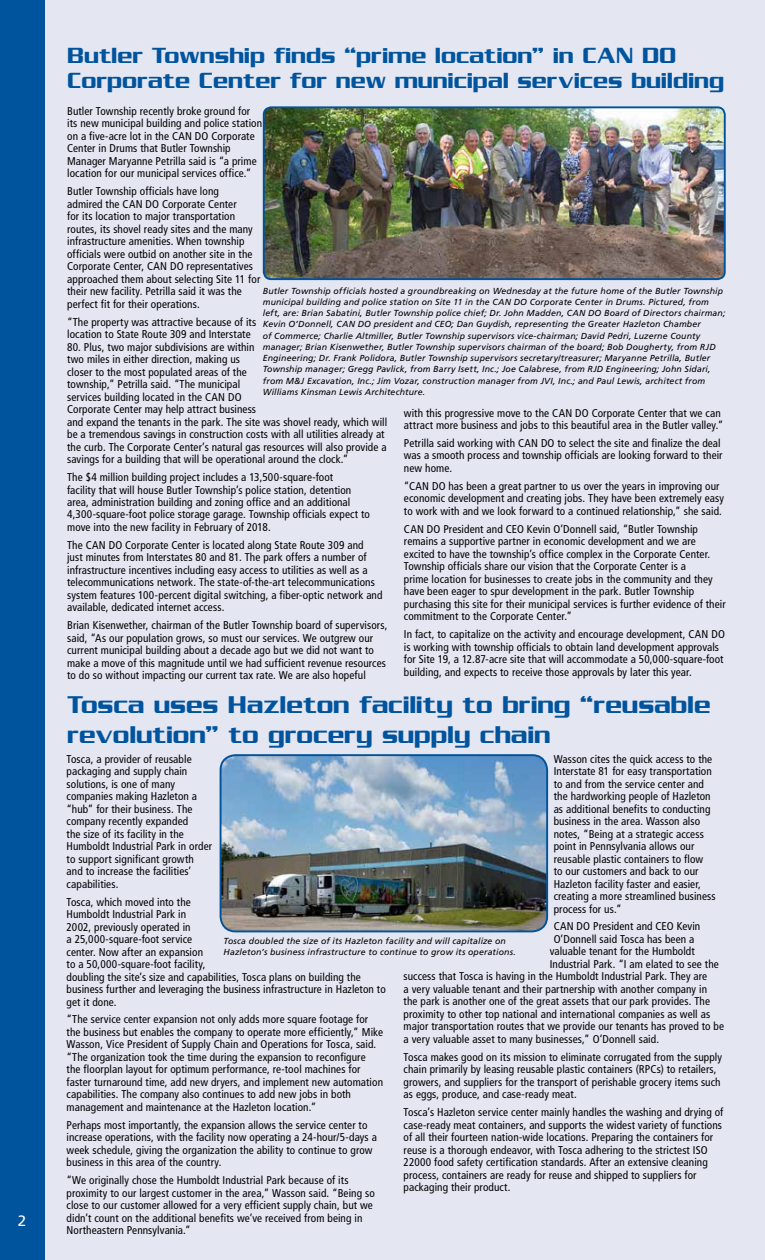
<style>
.page{position:relative;width:765px;height:1260px;background:#fff}
.page>*{position:absolute;margin:0;border:0;box-sizing:border-box;transform-origin:0 0}
.t1{font:26.25px/30px "Serpentine Sans ICG";color:#00549d}
.t2{font:23.75px/25px "Serpentine Sans ICG";color:#00549d}
.t3{font:15px "Frutiger LT Std";color:#fff}
.t4{font:condensed 11.25px/12.5px "Frutiger LT Std";letter-spacing:.01em;color:#000}
.t5{font:italic 8.75px/11.2px "Frutiger LT Std";letter-spacing:.015em;color:#000}
</style>
<div class="page">
<div style="left:0;top:0;width:726px;height:1260px;background:#00549d"></div>
<div style="left:45px;top:0;width:720px;height:1260px;background:#e4e6f2"></div>
<img style="left:264px;top:109px;width:459px;height:170px">
<div style="left:263px;top:106px;width:463px;height:174px;border:2px solid #00539b;border-radius:7px"></div>
<img style="left:221px;top:756px;width:326px;height:175px">
<div style="left:220px;top:754px;width:328px;height:178px;border:2px solid #00539b;border-radius:15px"></div>
<h3 class="t3" style="left:18px;top:1212px;width:10px">2</h3>
<h2 class="t2" style="left:67px;top:43px;width:658px">Butler Township finds “prime location” in CAN DO<br>Corporate Center for new municipal services building</h2>
<p class="t4" style="left:67px;top:105px;width:197px">Butler Township recently broke ground for its new municipal building and police station on a five-acre lot in the CAN DO Corporate Center in Drums that Butler Township Manager Maryanne Petrilla said is “a prime location for our municipal services office.”</p>
<p class="t4" style="left:67px;top:185px;width:195px">Butler Township officials have long<br>admired the CAN DO Corporate Center<br>for its location to major transportation routes, its shovel ready sites and the many infrastructure amenities. When township officials were outbid on another site in the Corporate Center, CAN DO representatives approached them about selecting Site 11 for their new facility. Petrilla said it was the perfect fit for their operations.</p>
<p class="t4" style="left:67px;top:316px;width:191px">“The property was attractive because of its location to State Route 309 and Interstate</p>
<p class="t4" style="left:67px;top:341px;width:322px">80. Plus, two major subdivisions are within<br>two miles in either direction, making us<br>closer to the most populated areas of the<br>township,” Petrilla said. “The municipal<br>services building located in the CAN DO<br>Corporate Center may help attract business<br>and expand the tenants in the park. The site was shovel ready, which will be a tremendous savings in construction costs with all utilities already at the curb. The Corporate Center’s natural gas resources will also provide a savings for a building that will be operational around the clock.”</p>
<p class="t4" style="left:67px;top:471px;width:304px">The $4 million building project includes a 13,500-square-foot<br>facility that will house Butler Township’s police station, detention area, administration building and zoning office and an additional 4,300-square-foot police storage garage. Township officials expect to move into the new facility in February of 2018.</p>
<p class="t4" style="left:67px;top:539px;width:317px">The CAN DO Corporate Center is located along State Route 309 and<br>just minutes from Interstates 80 and 81. The park offers a number of infrastructure incentives including easy access to utilities as well as a telecommunications network. The state-of-the-art telecommunications system features 100-percent digital switching, a fiber-optic network and available, dedicated internet access.</p>
<p class="t4" style="left:67px;top:619px;width:322px">Brian Kisenwether, chairman of the Butler Township board of supervisors, said, “As our population grows, so must our services. We outgrew our current municipal building about a decade ago but we did not want to make a move of this magnitude until we had sufficient revenue resources to do so without impacting our current tax rate. We are also hopeful</p>
<p class="t5" style="left:263px;top:285px;width:464px">Butler Township officials hosted a groundbreaking on Wednesday at the future home of the Butler Township municipal building and police station on Site 11 in the CAN DO Corporate Center in Drums. Pictured, from left, are: Brian Sabatini, Butler Township police chief; Dr. John Madden, CAN DO Board of Directors chairman; Kevin O’Donnell, CAN DO president and CEO; Dan Guydish, representing the Greater Hazleton Chamber<br>of Commerce; Charlie Altmiller, Butler Township supervisors vice-chairman; David Pedri, Luzerne County manager; Brian Kisenwether, Butler Township supervisors chairman of the board; Bob Dougherty, from RJD Engineering; Dr. Frank Polidora, Butler Township supervisors secretary/treasurer; Maryanne Petrilla, Butler Township manager; Gregg Pavlick, from Barry Isett, Inc.; Joe Calabrese, from RJD Engineering; John Sidari, from M&amp;J Excavation, Inc.; Jim Vozar, construction manager from JVI, Inc.; and Paul Lewis, architect from Williams Kinsman Lewis Architechture.</p>
<p class="t4" style="left:404px;top:407px;width:321px">with this progressive move to the CAN DO Corporate Center that we can attract more business and jobs to this beautiful area in the Butler valley.”</p>
<p class="t4" style="left:404px;top:437px;width:320px">Petrilla said working with CAN DO to select the site and finalize the deal was a smooth process and township officials are looking forward to their new home.</p>
<p class="t4" style="left:404px;top:480px;width:322px">“CAN DO has been a great partner to us over the years in improving our economic development and creating jobs. They have been extremely easy to work with and we look forward to a continued relationship,” she said.</p>
<p class="t4" style="left:404px;top:523px;width:323px">CAN DO President and CEO Kevin O’Donnell said, “Butler Township remains a supportive partner in economic development and we are excited to have the township’s office complex in the Corporate Center.<br>Township officials share our vision that the Corporate Center is a<br>prime location for businesses to create jobs in the community and they have been eager to spur development in the park. Butler Township purchasing this site for their municipal services is further evidence of their commitment to the Corporate Center.”</p>
<p class="t4" style="left:404px;top:628px;width:323px">In fact, to capitalize on the activity and encourage development, CAN DO is working with township officials to obtain land development approvals for Site 19, a 12.87-acre site that will accommodate a 50,000-square-foot building, and expects to receive those approvals by later this year.</p>
<h1 class="t1" style="left:67px;top:689px;width:645px">Tosca uses Hazleton facility to bring “reusable revolution” to grocery supply chain</h1>
<p class="t4" style="left:67px;top:753px;width:147px">Tosca, a provider of reusable packaging and supply chain solutions, is one of many companies making Hazleton a “hub” for their business. The company recently expanded<br>the size of its facility in the<br>Humboldt Industrial Park in order to support significant growth and to increase the facilities’ capabilities.</p>
<p class="t4" style="left:67px;top:895px;width:321px">Tosca, which moved into the<br>Humboldt Industrial Park in<br>2002, previously operated in<br>a 25,000-square-foot service<br>center. Now after an expansion<br>to a 50,000-square-foot facility,<br>doubling the site’s size and capabilities, Tosca plans on building the business further and leveraging the business infrastructure in Hazleton to get it done.</p>
<p class="t4" style="left:67px;top:1013px;width:318px">“The service center expansion not only adds more square footage for the business but enables the company to operate more efficiently,” Mike Wasson, Vice President of Supply Chain and Operations for Tosca, said. “The organization took the time during the expansion to reconfigure<br>the floorplan layout for optimum performance, re-tool machines for faster turnaround time, add new dryers, and implement new automation capabilities. The company also continues to add new jobs in both management and maintenance at the Hazleton location.”</p>
<p class="t4" style="left:67px;top:1119px;width:312px">Perhaps most importantly, the expansion allows the service center to increase operations, with the facility now operating a 24-hour/5-days a week schedule, giving the organization the ability to continue to grow business in this area of the country.</p>
<p class="t4" style="left:67px;top:1174px;width:310px">“We originally chose the Humboldt Industrial Park because of its proximity to our largest customer in the area,” Wasson said. “Being so close to our customer allowed for a very efficient supply chain, but we didn’t count on the additional benefits we’ve received from being in Northeastern Pennsylvania.”</p>
<p class="t4" style="left:554px;top:753px;width:163px">Wasson cites the quick access to the Interstate 81 for easy transportation to and from the service center and the hardworking people of Hazleton as additional benefits to conducting business in the area. Wasson also notes, “Being at a strategic access point in Pennsylvania allows our reusable plastic containers to flow<br>to our customers and back to our Hazleton facility faster and easier, creating a more streamlined business process for us.”</p>
<p class="t4" style="left:554px;top:920px;width:148px">CAN DO President and CEO Kevin</p>
<p class="t4" style="left:554px;top:933px;width:142px">O’Donnell said Tosca has been a</p>
<p class="t4" style="left:550px;top:945px;width:147px">valuable tenant for the Humboldt</p>
<p class="t4" style="left:550px;top:958px;width:171px">Industrial Park. “I am elated to see the</p>
<p class="t4" style="left:404px;top:970px;width:305px">success that Tosca is having in the Humboldt Industrial Park. They are</p>
<p class="t4" style="left:404px;top:983px;width:305px">a very valuable tenant and their partnership with another company in</p>
<p class="t4" style="left:404px;top:995px;width:308px">the park is another one of the great assets that our park provides. The</p>
<p class="t4" style="left:404px;top:1008px;width:308px">proximity to other top national and international companies as well as</p>
<p class="t4" style="left:404px;top:1020px;width:322px">major transportation routes that we provide our tenants has proved to be</p>
<p class="t4" style="left:404px;top:1033px;width:257px">a very valuable asset to many businesses,” O’Donnell said.</p>
<p class="t4" style="left:404px;top:1051px;width:320px">Tosca makes good on its mission to eliminate corrugated from the supply chain primarily by leasing reusable plastic containers (RPCs) to retailers, growers, and suppliers for the transport of perishable grocery items such as eggs, produce, and case-ready meat.</p>
<p class="t4" style="left:404px;top:1106px;width:321px">Tosca’s Hazleton service center mainly handles the washing and drying of case-ready meat containers, and supports the widest variety of functions of all their fourteen nation-wide locations. Preparing the containers for reuse is a thorough endeavor, with Tosca adhering to the strictest ISO 22000 food safety certification standards. After an extensive cleaning process, containers are ready for reuse and shipped to suppliers for packaging their product.</p>
<p class="t5" style="left:224px;top:935px;width:294px">Tosca doubled the size of its Hazleton facility and will capitalize on<br>Hazleton’s business infrastructure to continue to grow its operations.</p>
</div>
